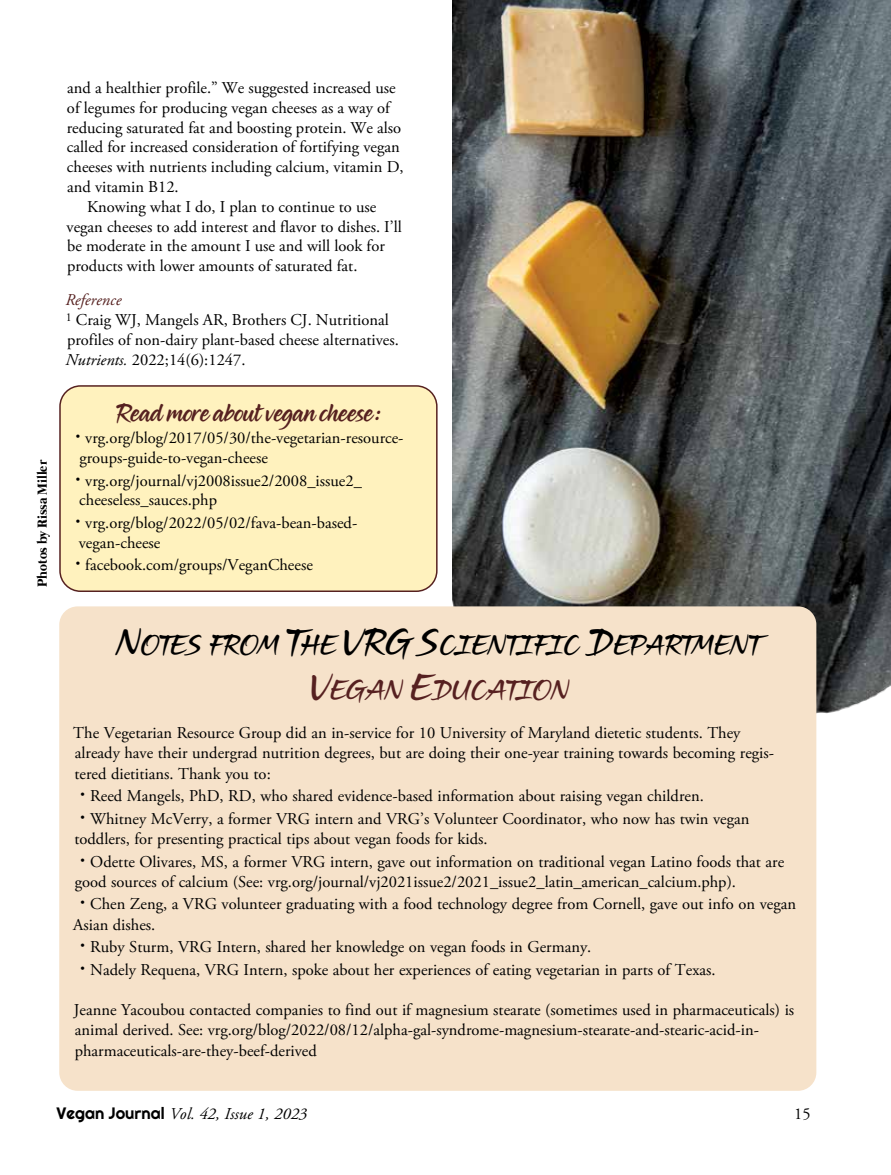
<style>
.page{position:relative;width:891px;height:1175px;background:#fff}
.page>*{position:absolute;margin:0;border:0;box-sizing:border-box;transform-origin:0 0}
.t1{font:27px/45px "Midnight Drive Two";color:#000;text-align:center}
.t2{font:25.5px "Midnight Drive Two";color:#562120}
.t3{font:16.5px/19.8px "Adobe Garamond Pro";color:#000}
.t4{font:italic 16.5px "Adobe Garamond Pro";color:#000}
.t5{font:700 13.5px "Mermaid";letter-spacing:-.005em;color:#000}
.s1{font-style:italic;color:#562120}
.s2{font-style:italic}
.s3{font-family:"Righteous";font-size:19.5px}
.s4{font-size:36px}
.s5{font-size:36px;color:#562020}
.s6{color:#562020}
.s7{font-family:"Righteous";font-style:normal}
</style>
<div class="page">
<img style="left:453px;top:0;width:438px;height:766px">
<div style="left:59px;top:606px;width:757px;height:484px;background:#f6e2ca;border-radius:18px"></div>
<div style="left:60px;top:386px;width:377px;height:205px;background:#fff2be;border-radius:21px"></div>
<div style="left:59px;top:385px;width:379px;height:207px;border:2px solid #562120;border-radius:21px"></div>
<p class="t5" style="left:35px;top:586px;width:128px;rotate:-90deg">Photos by Rissa Miller</p>
<p class="t3" style="left:67px;top:78px;width:330px">and a healthier profile.” We suggested increased use</p>
<p class="t3" style="left:67px;top:98px;width:326px">of legumes for producing vegan cheeses as a way of</p>
<p class="t3" style="left:67px;top:118px;width:336px">reducing saturated fat and boosting protein. We also</p>
<p class="t3" style="left:67px;top:138px;width:334px">called for increased consideration of fortifying vegan</p>
<p class="t3" style="left:67px;top:158px;width:338px">cheeses with nutrients including calcium, vitamin D,</p>
<p class="t3" style="left:67px;top:177px;width:113px">and vitamin B12.</p>
<p class="t3" style="left:87px;top:197px;width:291px">Knowing what I do, I plan to continue to use</p>
<p class="t3" style="left:67px;top:217px;width:337px">vegan cheeses to add interest and flavor to dishes. I’ll</p>
<p class="t3" style="left:67px;top:237px;width:319px">be moderate in the amount I use and will look for</p>
<p class="t3" style="left:67px;top:257px;width:292px">products with lower amounts of saturated fat.</p>
<p class="t3" style="left:65px;top:291px;width:335px"><span class="s1">Reference<br></span><sup>1</sup> Craig WJ, Mangels AR, Brothers CJ. Nutritional profiles of non-dairy plant-based cheese alternatives.<br><span class="s2">Nutrients.</span> 2022;14(6):1247.</p>
<h2 class="t2" style="left:115px;top:398px;width:269px">Read more about vegan cheese:</h2>
<p class="t3" style="left:76px;top:429px;width:330px"><span class="s3">·</span> vrg.org/blog/2017/05/30/the-vegetarian-resource&shy;groups-guide-to-vegan-cheese</p>
<p class="t3" style="left:76px;top:471px;width:288px"><span class="s3">·</span> vrg.org/journal/vj2008issue2/2008_issue2_ cheeseless_sauces.php</p>
<p class="t3" style="left:76px;top:513px;width:283px"><span class="s3">·</span> vrg.org/blog/2022/05/02/fava-bean-based&shy;vegan-cheese</p>
<p class="t3" style="left:76px;top:555px;width:239px"><span class="s3">·</span> facebook.com/groups/VeganCheese</p>
<h1 class="t1" style="left:116px;top:623px;width:645px"><span class="s4">N</span>OTES FROM <span class="s4">T</span>HE <span class="s4">VRG S</span>CIENTIFIC <span class="s4">D</span>EPARTMENT<br><span class="s5">V</span><span class="s6">EGAN</span> <span class="s5">E</span><span class="s6">DUCATION</span></h1>
<p class="t3" style="left:73px;top:723px;width:702px;line-height:20.2px">The Vegetarian Resource Group did an in-service for 10 University of Maryland dietetic students. They already have their undergrad nutrition degrees, but are doing their one-year training towards becoming regis&shy;tered dietitians. Thank you to:</p>
<p class="t3" style="left:80px;top:785px;width:671px;line-height:22.5px"><span class="s3">·</span> Reed Mangels, PhD, RD, who shared evidence-based information about raising vegan children.<br><span class="s3">·</span> Whitney McVerry, a former VRG intern and VRG’s Volunteer Coordinator, who now has twin vegan</p>
<p class="t3" style="left:80px;top:828px;width:706px;line-height:22.5px;text-indent:-6px">toddlers, for presenting practical tips about vegan foods for kids.<br><span class="s3">·</span> Odette Olivares, MS, a former VRG intern, gave out information on traditional vegan Latino foods that are</p>
<p class="t3" style="left:80px;top:870px;width:717px;line-height:22.5px;text-indent:-5px">good sources of calcium (See: vrg.org/journal/vj2021issue2/2021_issue2_latin_american_calcium.php).<br><span class="s3">·</span> Chen Zeng, a VRG volunteer graduating with a food technology degree from Cornell, gave out info on vegan</p>
<p class="t3" style="left:80px;top:913px;width:637px;line-height:22.5px;text-indent:-7px">Asian dishes.<br><span class="s3">·</span> Ruby Sturm, VRG Intern, shared her knowledge on vegan foods in Germany.<br><span class="s3">·</span> Nadely Requena, VRG Intern, spoke about her experiences of eating vegetarian in parts of Texas.</p>
<p class="t3" style="left:74px;top:1000px;width:722px;line-height:20.2px">Jeanne Yacoubou contacted companies to find out if magnesium stearate (sometimes used in pharmaceuticals) is animal derived. See: vrg.org/blog/2022/08/12/alpha-gal-syndrome-magnesium-stearate-and-stearic-acid-in&shy;pharmaceuticals-are-they-beef-derived</p>
<p class="t4" style="left:57px;top:1104px;width:252px"><span class="s7">Vegan Journal</span> Vol. 42, Issue 1, 2023</p>
<p class="t3" style="left:794px;top:1104px;width:18px">15</p>
</div>
